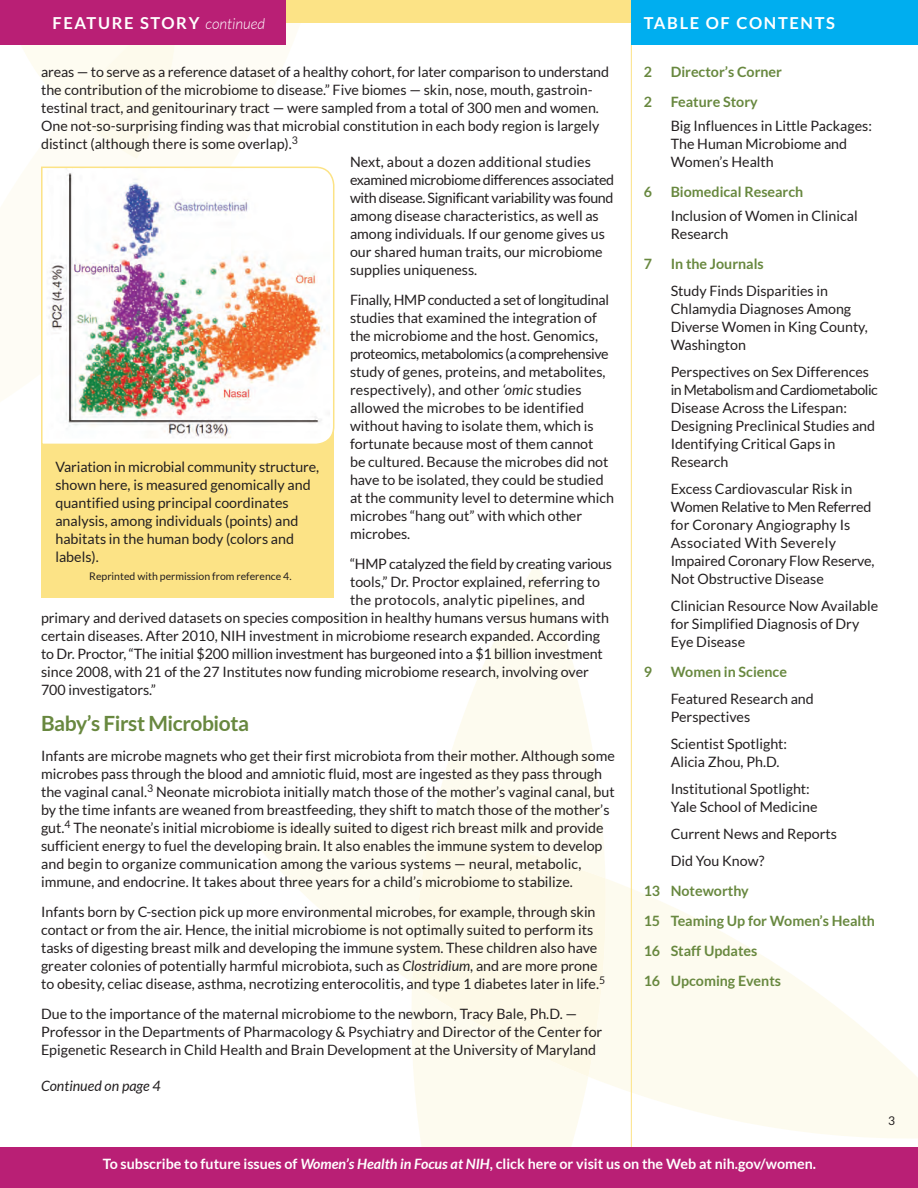
<style>
.page{position:relative;width:918px;height:1188px;background:#fff}
.page>*{position:absolute;margin:0;border:0;box-sizing:border-box;transform-origin:0 0}
.t1{font:700 21px "Lato";letter-spacing:-.02em;color:#68883f}
.t2{font:700 16.5px "Lato";letter-spacing:.1em;color:#fff}
.t3{font:14.25px/18px "Lato";color:#231f20}
.t4{font:700 14.25px "Lato";color:#fff}
.t5{font:700 14.25px/30px "Lato";color:#68883f}
.t6{font:14.25px "Lato";letter-spacing:-.02em;color:#231f20}
.t7{font:italic 14.25px "Lato";color:#231f20}
.t8{font:12px "Lato";color:#231f20}
.t9{font:10.5px "Lato";color:#231f20}
.s1{font-weight:300;font-style:italic;font-size:15px}
.s2{font-style:italic}
.s3{font-weight:700;color:#68883f}
</style>
<div class="page">
<svg style="left:239px;top:821px;width:679px;height:324px"></svg>
<svg style="left:407px;top:561px;width:198px;height:587px;fill:#fdfbef"></svg>
<div style="left:412px;top:833px;width:194px;height:244px;background:#fdf9e7"></div>
<div style="left:41px;top:426px;width:293px;height:172px;background:#fce386"></div>
<svg style="left:21px;top:45px;width:154px;height:114px"></svg>
<hr style="left:631px;top:24px;width:1px;height:1164px;background:#fce386">
<div style="left:0;top:0;width:918px;height:23px;background:#fce386"></div>
<div style="left:0;top:0;width:285px;height:45px;background:#b91f75"></div>
<div style="left:632px;top:0;width:286px;height:44px;background:#00aeef"></div>
<img style="left:41px;top:166px;width:294px;height:278px">
<div style="left:0;top:1148px;width:918px;height:40px;background:#b91f75"></div>
<p class="t2" style="left:52px;top:14px;width:214px">FEATURE STORY <span class="s1">continued</span></p>
<p class="t2" style="left:644px;top:14px;width:193px">TABLE OF CONTENTS</p>
<p class="t3" style="left:41px;top:63px;width:569px">areas — to serve as a reference dataset of a healthy cohort, for later comparison to understand the contribution of the microbiome to disease.” Five biomes — skin, nose, mouth, gastroin&shy;testinal tract, and genitourinary tract — were sampled from a total of 300 men and women.<br>One not-so-surprising finding was that microbial constitution in each body region is largely distinct (although there is some overlap).<sup>3</sup></p>
<p class="t3" style="left:350px;top:153px;width:266px">Next, about a dozen additional studies examined microbiome differences associated with disease. Significant variability was found among disease characteristics, as well as among individuals. If our genome gives us our shared human traits, our microbiome supplies uniqueness.</p>
<p class="t3" style="left:350px;top:291px;width:261px">Finally, HMP conducted a set of longitudinal studies that examined the integration of the microbiome and the host. Genomics, proteomics, metabolomics (a comprehensive study of genes, proteins, and metabolites, respectively), and other <span class="s2">‘omic</span> studies allowed the microbes to be identified without having to isolate them, which is fortunate because most of them cannot</p>
<p class="t3" style="left:55px;top:457px;width:265px">Variation in microbial community structure,</p>
<p class="t3" style="left:350px;top:453px;width:260px">be cultured. Because the microbes did not</p>
<p class="t3" style="left:350px;top:471px;width:255px">have to be isolated, they could be studied</p>
<p class="t5" style="left:644px;top:57px;width:10px">2</p>
<p class="t5" style="left:671px;top:57px;width:113px">Director’s Corner</p>
<p class="t5" style="left:644px;top:87px;width:10px">2</p>
<p class="t3" style="left:671px;top:90px;width:203px;line-height:24px"><span class="s3">Feature Story<br></span>Big Influences in Little Packages:</p>
<p class="t3" style="left:671px;top:135px;width:178px">The Human Microbiome and<br>Women’s Health</p>
<p class="t5" style="left:644px;top:177px;width:10px">6</p>
<p class="t3" style="left:671px;top:180px;width:188px;line-height:24px"><span class="s3">Biomedical Research<br></span>Inclusion of Women in Clinical</p>
<p class="t3" style="left:671px;top:225px;width:59px">Research</p>
<p class="t5" style="left:644px;top:249px;width:10px">7</p>
<p class="t3" style="left:671px;top:251px;width:159px;line-height:27px"><span class="s3">In the Journals<br></span>Study Finds Disparities in</p>
<p class="t3" style="left:671px;top:300px;width:199px">Chlamydia Diagnoses Among<br>Diverse Women in King County,<br>Washington</p>
<p class="t3" style="left:671px;top:363px;width:209px">Perspectives on Sex Differences in Metabolism and Cardiometabolic<br>Disease Across the Lifespan:<br>Designing Preclinical Studies and<br>Identifying Critical Gaps in<br>Research</p>
<p class="t3" style="left:671px;top:480px;width:205px">Excess Cardiovascular Risk in<br>Women Relative to Men Referred for Coronary Angiography Is<br>Associated With Severely<br>Impaired Coronary Flow Reserve,<br>Not Obstructive Disease</p>
<p class="t3" style="left:671px;top:597px;width:209px">Clinician Resource Now Available for Simplified Diagnosis of Dry<br>Eye Disease</p>
<p class="t5" style="left:644px;top:657px;width:10px">9</p>
<p class="t3" style="left:671px;top:659px;width:145px;line-height:27px"><span class="s3">Women in Science<br></span>Featured Research and</p>
<p class="t3" style="left:671px;top:704px;width:118px;line-height:27px">Perspectives<br>Scientist Spotlight:</p>
<p class="t3" style="left:671px;top:749px;width:141px;line-height:27px">Alicia Zhou, Ph.D.<br>Institutional Spotlight:</p>
<p class="t3" style="left:671px;top:794px;width:168px;line-height:27px">Yale School of Medicine<br>Current News and Reports<br>Did You Know?</p>
<p class="t5" style="left:644px;top:876px;width:233px">13 Noteworthy<br>15 Teaming Up for Women’s Health<br>16 Staff Updates<br>16 Upcoming Events</p>
<p class="t3" style="left:55px;top:475px;width:257px">shown here, is measured genomically and</p>
<p class="t3" style="left:350px;top:489px;width:265px">at the community level to determine which</p>
<p class="t3" style="left:55px;top:493px;width:235px">quantified using principal coordinates</p>
<p class="t3" style="left:350px;top:507px;width:234px">microbes “hang out” with which other</p>
<p class="t3" style="left:55px;top:511px;width:245px">analysis, among individuals (points) and</p>
<p class="t3" style="left:350px;top:525px;width:62px">microbes.</p>
<p class="t3" style="left:55px;top:529px;width:240px">habitats in the human body (colors and labels).</p>
<p class="t6" style="left:350px;top:556px;width:263px">“HMP catalyzed the field by creating various</p>
<p class="t9" style="left:89px;top:570px;width:204px">Reprinted with permission from reference 4.</p>
<p class="t3" style="left:350px;top:573px;width:251px">tools,” Dr. Proctor explained, referring to</p>
<p class="t3" style="left:41px;top:591px;width:569px;text-indent:309px">the protocols, analytic pipelines, and primary and derived datasets on species composition in healthy humans versus humans with certain diseases. After 2010, NIH investment in microbiome research expanded. According to Dr. Proctor, “The initial $200 million investment has burgeoned into a $1 billion investment since 2008, with 21 of the 27 Institutes now funding microbiome research, involving over 700 investigators.”</p>
<h3 class="t1" style="left:41px;top:711px;width:210px">Baby’s First Microbiota</h3>
<p class="t3" style="left:41px;top:747px;width:575px">Infants are microbe magnets who get their first microbiota from their mother. Although some microbes pass through the blood and amniotic fluid, most are ingested as they pass through the vaginal canal.<sup>3</sup> Neonate microbiota initially match those of the mother’s vaginal canal, but by the time infants are weaned from breastfeeding, they shift to match those of the mother’s gut.<sup>4</sup> The neonate’s initial microbiome is ideally suited to digest rich breast milk and provide sufficient energy to fuel the developing brain. It also enables the immune system to develop and begin to organize communication among the various systems — neural, metabolic, immune, and endocrine. It takes about three years for a child’s microbiome to stabilize.</p>
<p class="t3" style="left:41px;top:903px;width:566px">Infants born by C-section pick up more environmental microbes, for example, through skin contact or from the air. Hence, the initial microbiome is not optimally suited to perform its tasks of digesting breast milk and developing the immune system. These children also have greater colonies of potentially harmful microbiota, such as <span class="s2">Clostridium</span>, and are more prone to obesity, celiac disease, asthma, necrotizing enterocolitis, and type 1 diabetes later in life.<sup>5</sup></p>
<p class="t3" style="left:41px;top:1005px;width:563px">Due to the importance of the maternal microbiome to the newborn, Tracy Bale, Ph.D. —<br>Professor in the Departments of Pharmacology &amp; Psychiatry and Director of the Center for<br>Epigenetic Research in Child Health and Brain Development at the University of Maryland</p>
<p class="t7" style="left:41px;top:1078px;width:121px">Continued on page 4</p>
<p class="t8" style="left:888px;top:1114px;width:8px">3</p>
<p class="t4" style="left:103px;top:1156px;width:715px">To subscribe to future issues of <span class="s2">Women’s Health in Focus at NIH</span>, click here or visit us on the Web at nih.gov/women.</p>
</div>
